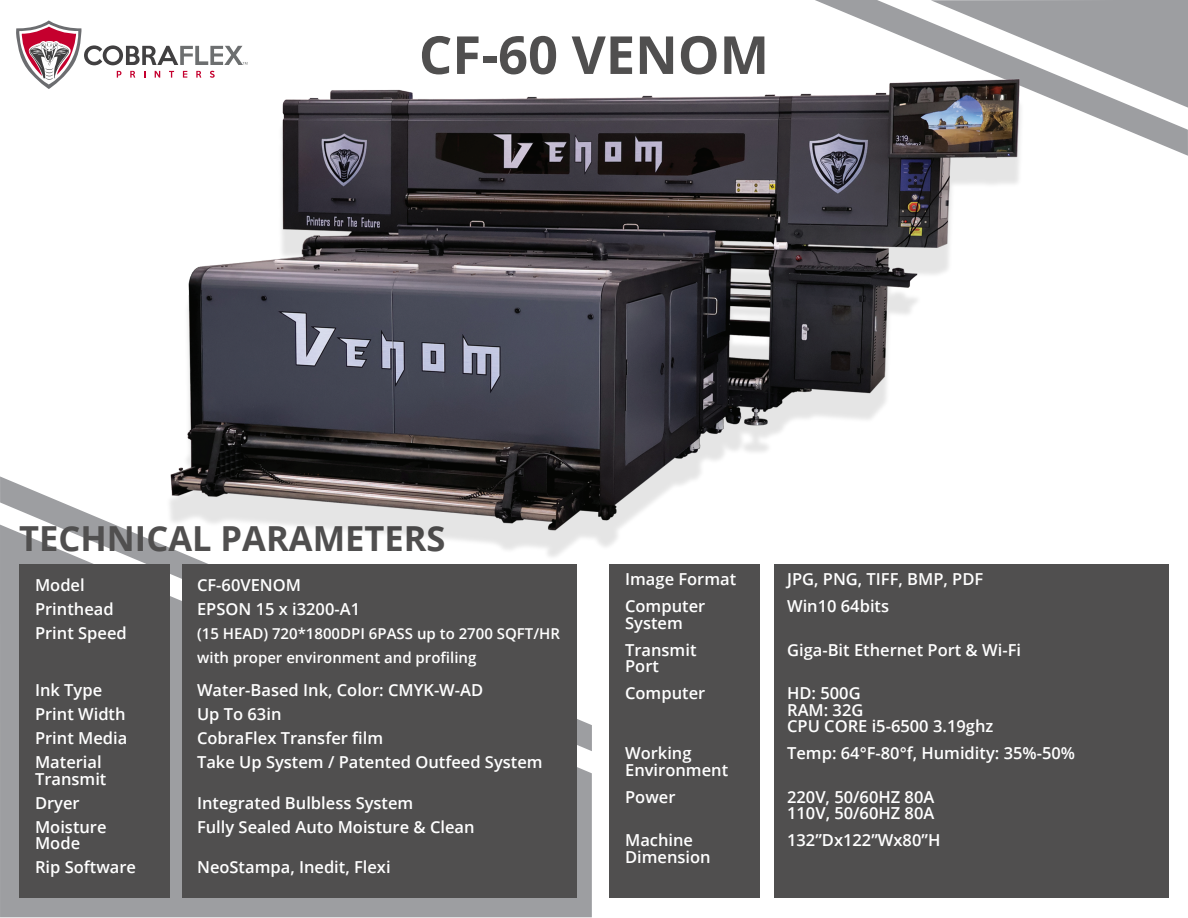
<style>
.page{position:relative;width:1188px;height:918px;background:#fff}
.page>*{position:absolute;margin:0;border:0;box-sizing:border-box;transform-origin:0 0}
.t1{font:700 52.5px "Open Sans";color:#504f4f}
.t2{font:700 34.5px "Open Sans";color:#504f4f}
.t3{font:600 16.5px/27px "Open Sans";color:#fff}
.t4{font:600 15px "Open Sans";color:#fff}
</style>
<div class="page">
<div style="left:0;top:751px;width:592px;height:166px;background:#9d9ea1"></div>
<svg style="left:0;top:476px;width:592px;height:275px;fill:#9d9ea1"></svg>
<div style="left:182px;top:564px;width:395px;height:334px;background:#504f4f"></div>
<svg style="left:16px;top:20px;width:227px;height:69px"></svg>
<svg style="left:815px;top:0;width:373px;height:156px;fill:#9d9ea1"></svg>
<div style="left:609px;top:564px;width:151px;height:334px;background:#504f4f"></div>
<div style="left:774px;top:564px;width:394px;height:334px;background:#504f4f"></div>
<img style="left:145px;top:47px;width:898px;height:527px">
<div style="left:19px;top:564px;width:151px;height:334px;background:#504f4f"></div>
<h1 class="t1" style="left:419px;top:18px;width:352px">CF-60 VENOM</h1>
<h2 class="t2" style="left:19px;top:514px;width:428px">TECHNICAL PARAMETERS</h2>
<p class="t3" style="left:35px;top:572px;width:51px">Model</p>
<p class="t3" style="left:197px;top:572px;width:105px">CF-60VENOM</p>
<p class="t3" style="left:35px;top:596px;width:80px">Printhead</p>
<p class="t3" style="left:197px;top:596px;width:165px">EPSON 15 x i3200-A1</p>
<p class="t3" style="left:35px;top:620px;width:93px">Print Speed</p>
<p class="t4" style="left:197px;top:624px;width:365px">(15 HEAD) 720*1800DPI 6PASS up to 2700 SQFT/HR</p>
<p class="t4" style="left:197px;top:647px;width:281px">with proper environment and profiling</p>
<p class="t3" style="left:35px;top:677px;width:69px">Ink Type</p>
<p class="t3" style="left:197px;top:677px;width:288px">Water-Based Ink, Color: CMYK-W-AD</p>
<p class="t3" style="left:35px;top:701px;width:92px">Print Width</p>
<p class="t3" style="left:197px;top:701px;width:86px">Up To 63in</p>
<p class="t3" style="left:35px;top:725px;width:94px">Print Media</p>
<p class="t3" style="left:197px;top:725px;width:188px">CobraFlex Transfer film</p>
<p class="t3" style="left:35px;top:749px;width:68px">Material</p>
<p class="t3" style="left:197px;top:749px;width:347px">Take Up System / Patented Outfeed System</p>
<p class="t3" style="left:35px;top:767px;width:73px;line-height:24px">Transmit<br>Dryer</p>
<p class="t3" style="left:197px;top:789px;width:218px">Integrated Bulbless System</p>
<p class="t3" style="left:35px;top:813px;width:73px">Moisture</p>
<p class="t3" style="left:197px;top:813px;width:279px">Fully Sealed Auto Moisture &amp; Clean</p>
<p class="t3" style="left:35px;top:831px;width:103px;line-height:24px">Mode<br>Rip Software</p>
<p class="t3" style="left:197px;top:854px;width:195px">NeoStampa, Inedit, Flexi</p>
<p class="t3" style="left:625px;top:565px;width:113px">Image Format</p>
<p class="t3" style="left:787px;top:565px;width:198px">JPG, PNG, TIFF, BMP, PDF</p>
<p class="t3" style="left:625px;top:592px;width:82px">Computer</p>
<p class="t3" style="left:787px;top:592px;width:104px">Win10 64bits</p>
<p class="t3" style="left:625px;top:609px;width:73px">System<br>Transmit</p>
<p class="t3" style="left:787px;top:636px;width:235px">Giga-Bit Ethernet Port &amp; Wi-Fi</p>
<p class="t3" style="left:625px;top:652px;width:82px">Port<br>Computer</p>
<p class="t3" style="left:787px;top:685px;width:208px;line-height:16.5px">HD: 500G<br>RAM: 32G<br>CPU CORE i5-6500 3.19ghz</p>
<p class="t3" style="left:625px;top:739px;width:68px">Working</p>
<p class="t3" style="left:787px;top:739px;width:290px">Temp: 64°F-80°f, Humidity: 35%-50%</p>
<p class="t3" style="left:625px;top:756px;width:105px">Environment<br>Power</p>
<p class="t3" style="left:787px;top:788px;width:149px;line-height:16.5px">220V, 50/60HZ 80A<br>110V, 50/60HZ 80A</p>
<p class="t3" style="left:625px;top:826px;width:70px">Machine</p>
<p class="t3" style="left:787px;top:826px;width:155px">132”Dx122”Wx80”H</p>
<p class="t3" style="left:625px;top:843px;width:87px">Dimension</p>
</div>
